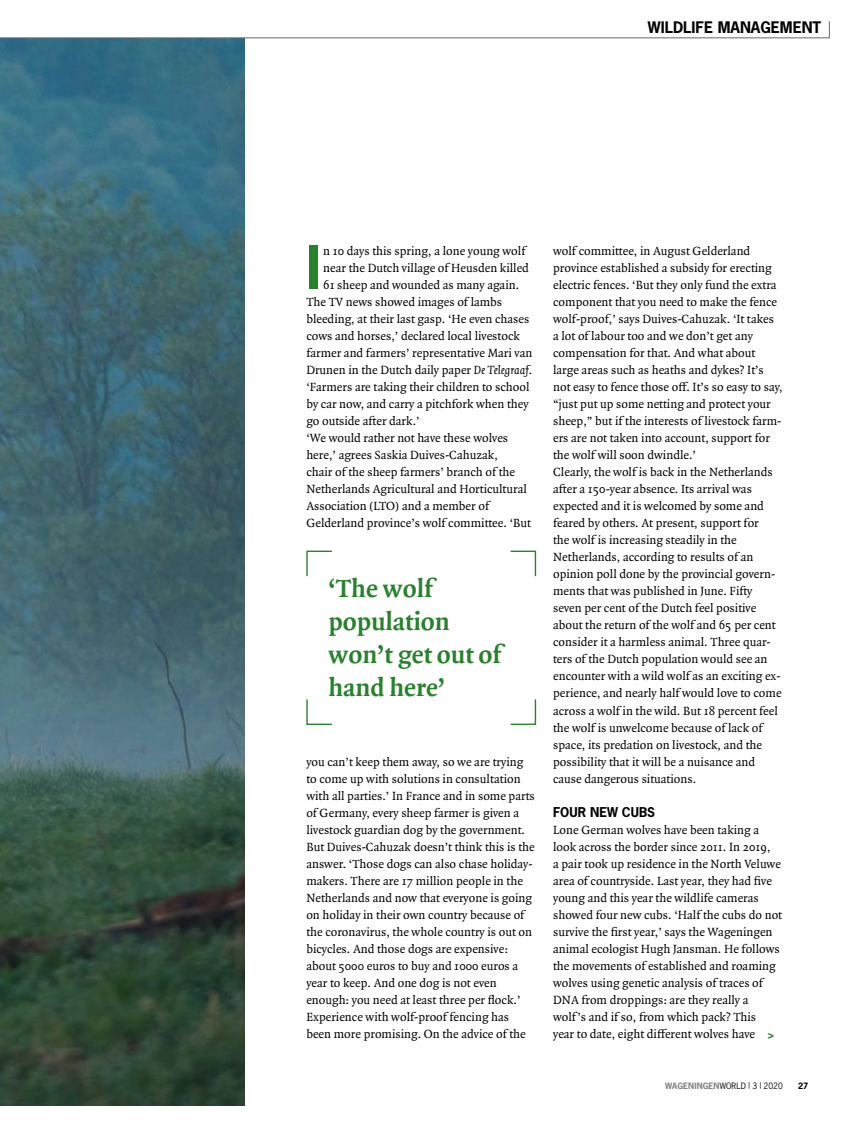
<style>
.page{position:relative;width:851px;height:1127px;background:#fff}
.page>*{position:absolute;margin:0;border:0;box-sizing:border-box;transform-origin:0 0}
.t1{font:700 56.4px "News Gothic Std";color:#29812e}
.t2{font:700 27px/33px "Quadraat OT";color:#29812e}
.t3{font:700 15px "News Gothic Std";color:#000}
.t4{font:12.75px/17px "Quadraat OT";color:#000}
.t5{font:700 12.75px "News Gothic Std";color:#000}
.t6{font:700 12.75px "News Gothic Std";color:#29812e}
.t7{font:700 8.25px "News Gothic Std";letter-spacing:.01em;color:#818181}
.t8{font:700 8.25px "News Gothic Std";color:#000}
.s1{font-style:italic}
.s2{font-weight:400;color:#000}
</style>
<div class="page">
<img style="left:0;top:39px;width:244px;height:1067px">
<svg style="left:306px;top:550px;width:26px;height:27px"></svg>
<svg style="left:306px;top:699px;width:26px;height:26px"></svg>
<svg style="left:510px;top:550px;width:26px;height:27px"></svg>
<svg style="left:510px;top:699px;width:26px;height:26px"></svg>
<svg style="left:0;top:21px;width:830px;height:18px"></svg>
<p class="t3" style="left:647px;top:17px;width:175px">WILDLIFE MANAGEMENT</p>
<h1 class="t1" style="left:306px;top:230px;width:16px">I</h1>
<p class="t4" style="left:323px;top:243px;width:203px">n 10 days this spring, a lone young wolf</p>
<p class="t4" style="left:323px;top:260px;width:207px">near the Dutch village of Heusden killed</p>
<p class="t4" style="left:323px;top:277px;width:197px">61 sheep and wounded as many again.</p>
<p class="t4" style="left:306px;top:294px;width:197px">The TV news showed images of lambs</p>
<p class="t4" style="left:306px;top:311px;width:224px">bleeding, at their last gasp. ‘He even chases</p>
<p class="t4" style="left:306px;top:328px;width:215px">cows and horses,’ declared local livestock</p>
<p class="t4" style="left:306px;top:345px;width:227px">farmer and farmers’ representative Mari van</p>
<p class="t4" style="left:306px;top:362px;width:227px">Drunen in the Dutch daily paper <span class="s1">De Telegraaf</span>.</p>
<p class="t4" style="left:306px;top:379px;width:225px">‘Farmers are taking their children to school</p>
<p class="t4" style="left:306px;top:396px;width:224px">by car now, and carry a pitchfork when they</p>
<p class="t4" style="left:306px;top:413px;width:115px">go outside after dark.’</p>
<p class="t4" style="left:306px;top:430px;width:203px">‘We would rather not have these wolves</p>
<p class="t4" style="left:306px;top:447px;width:193px">here,’ agrees Saskia Duives-Cahuzak,</p>
<p class="t4" style="left:306px;top:464px;width:210px">chair of the sheep farmers’ branch of the</p>
<p class="t4" style="left:306px;top:481px;width:222px">Netherlands Agricultural and Horticultural</p>
<p class="t4" style="left:306px;top:498px;width:184px">Association (LTO) and a member of</p>
<p class="t4" style="left:306px;top:515px;width:226px">Gelderland province’s wolf committee. ‘But</p>
<h2 class="t2" style="left:328px;top:572px;width:174px">‘The wolf population won’t get out of hand here’</h2>
<p class="t4" style="left:306px;top:753px;width:230px">you can’t keep them away, so we are trying to come up with solutions in consultation with all parties.’ In France and in some parts of Germany, every sheep farmer is given a livestock guardian dog by the government.<br>But Duives-Cahuzak doesn’t think this is the answer. ‘Those dogs can also chase holiday&shy;makers. There are 17 million people in the Netherlands and now that everyone is going on holiday in their own country because of the coronavirus, the whole country is out on bicycles. And those dogs are expensive: about 5000 euros to buy and 1000 euros a year to keep. And one dog is not even enough: you need at least three per flock.’ Experience with wolf-proof fencing has been more promising. On the advice of the</p>
<p class="t4" style="left:553px;top:243px;width:231px">wolf committee, in August Gelderland province established a subsidy for erecting electric fences. ‘But they only fund the extra component that you need to make the fence wolf-proof,’ says Duives-Cahuzak. ‘It takes a lot of labour too and we don’t get any compensation for that. And what about large areas such as heaths and dykes? It’s not easy to fence those off. It’s so easy to say, “just put up some netting and protect your sheep,” but if the interests of livestock farm&shy;ers are not taken into account, support for the wolf will soon dwindle.’<br>Clearly, the wolf is back in the Netherlands after a 150-year absence. Its arrival was expected and it is welcomed by some and feared by others. At present, support for<br>the wolf is increasing steadily in the Netherlands, according to results of an opinion poll done by the provincial govern&shy;ments that was published in June. Fifty seven per cent of the Dutch feel positive about the return of the wolf and 65 per cent consider it a harmless animal. Three quar&shy;ters of the Dutch population would see an encounter with a wild wolf as an exciting ex&shy;perience, and nearly half would love to come across a wolf in the wild. But 18 percent feel the wolf is unwelcome because of lack of space, its predation on livestock, and the possibility that it will be a nuisance and cause dangerous situations.</p>
<p class="t5" style="left:553px;top:803px;width:103px">FOUR NEW CUBS</p>
<p class="t4" style="left:553px;top:821px;width:230px">Lone German wolves have been taking a look across the border since 2011. In 2019,<br>a pair took up residence in the North Veluwe area of countryside. Last year, they had five young and this year the wildlife cameras showed four new cubs. ‘Half the cubs do not survive the first year,’ says the Wageningen animal ecologist Hugh Jansman. He follows the movements of established and roaming wolves using genetic analysis of traces of DNA from droppings: are they really a<br>wolf ’s and if so, from which pack? This<br>year to date, eight different wolves have</p>
<p class="t6" style="left:767px;top:1026px;width:9px">&gt;</p>
<p class="t7" style="left:665px;top:1080px;width:119px">WAGENINGEN<span class="s2">WORLD</span> <sup>|</sup> <span class="s2">3</span> <sup>|</sup> <span class="s2">2020</span></p>
<p class="t8" style="left:798px;top:1080px;width:12px">27</p>
</div>
